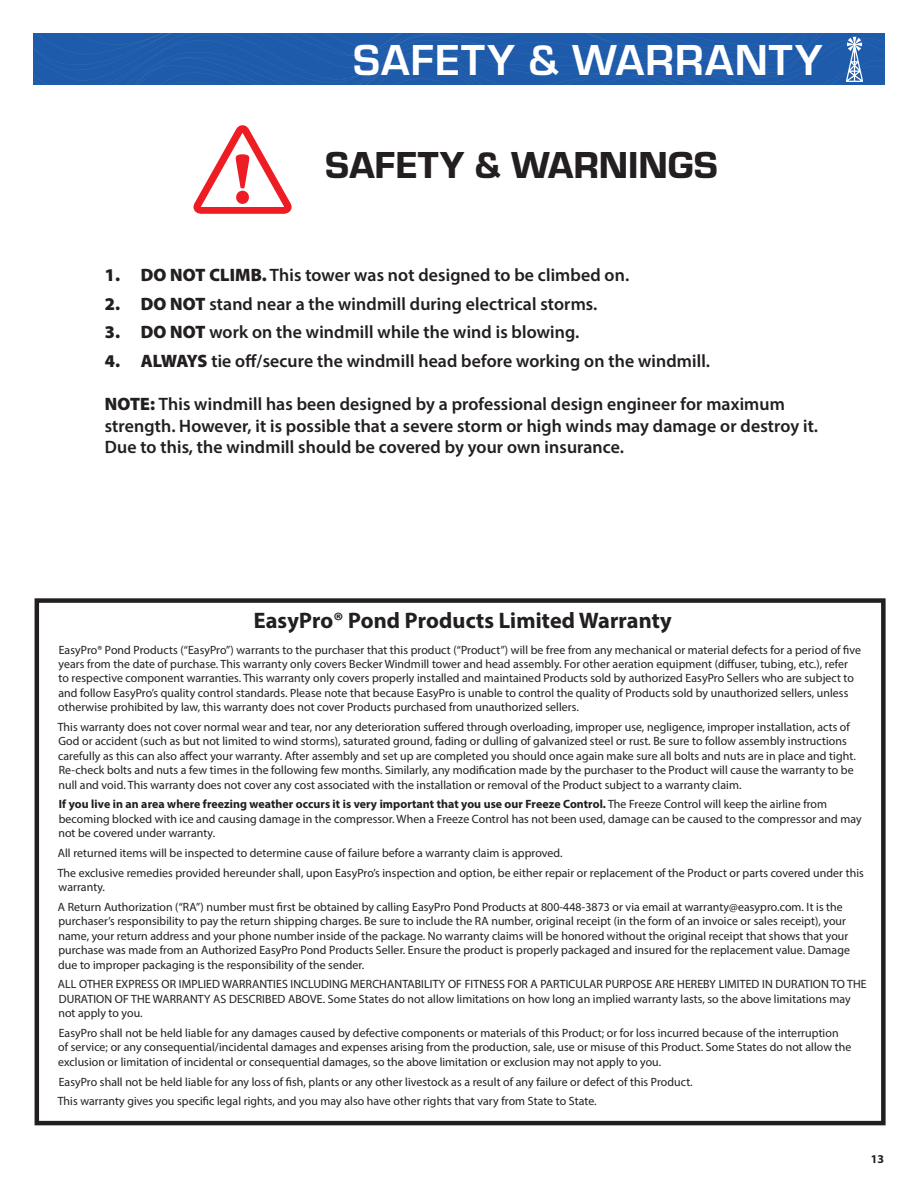
<style>
.page{position:relative;width:918px;height:1188px;background:#fff}
.page>*{position:absolute;margin:0;border:0;box-sizing:border-box;transform-origin:0 0}
.t1{font:700 45px "Eurostile";letter-spacing:.02em;color:#fff}
.t2{font:39px "Eurostile Hea";color:#231f20}
.Subhead{font:700 22.5px "Myriad Pro";color:#231f20}
.t3{font:600 18px/21.6px "Myriad Pro";letter-spacing:-.01em;color:#231f20}
.Body_Text{font:12px/14.4px "Myriad Pro";color:#231f20}
.t4{font:700 12px "Myriad Pro";color:#231f20}
.s1{font-weight:900}
.s2{font-weight:700}
</style>
<div class="page">
<svg style="left:34px;top:34px;width:850px;height:51px;background:#215dab"></svg>
<div style="left:35px;top:598px;width:851px;height:527px;border:4px solid #231f20"></div>
<svg style="left:194px;top:125px;width:98px;height:89px"></svg>
<p class="t1" style="left:353px;top:27px;width:471px">SAFETY &amp; WARRANTY</p>
<p class="t2" style="left:325px;top:138px;width:394px">SAFETY &amp; WARNINGS</p>
<p class="t3" style="left:105px;top:264px;width:526px"><span class="s1">1. DO NOT CLIMB.</span> This tower was not designed to be climbed on.</p>
<p class="t3" style="left:105px;top:293px;width:495px"><span class="s1">2. DO NOT</span> stand near a the windmill during electrical storms.</p>
<p class="t3" style="left:105px;top:321px;width:477px"><span class="s1">3. DO NOT</span> work on the windmill while the wind is blowing.</p>
<p class="t3" style="left:105px;top:350px;width:607px"><span class="s1">4. ALWAYS</span> tie off/secure the windmill head before working on the windmill.</p>
<p class="t3" style="left:105px;top:393px;width:715px"><span class="s1">NOTE:</span> This windmill has been designed by a professional design engineer for maximum strength. However, it is possible that a severe storm or high winds may damage or destroy it.<br>Due to this, the windmill should be covered by your own insurance.</p>
<p class="Subhead" style="left:254px;top:606px;width:420px">EasyPro® Pond Products Limited Warranty</p>
<p class="Body_Text" style="left:58px;top:642px;width:805px">EasyPro® Pond Products (“EasyPro”) warrants to the purchaser that this product (“Product”) will be free from any mechanical or material defects for a period of five years from the date of purchase. This warranty only covers Becker Windmill tower and head assembly. For other aeration equipment (diffuser, tubing, etc.), refer to respective component warranties. This warranty only covers properly installed and maintained Products sold by authorized EasyPro Sellers who are subject to and follow EasyPro’s quality control standards. Please note that because EasyPro is unable to control the quality of Products sold by unauthorized sellers, unless otherwise prohibited by law, this warranty does not cover Products purchased from unauthorized sellers.</p>
<p class="Body_Text" style="left:58px;top:720px;width:800px">This warranty does not cover normal wear and tear, nor any deterioration suffered through overloading, improper use, negligence, improper installation, acts of God or accident (such as but not limited to wind storms), saturated ground, fading or dulling of galvanized steel or rust. Be sure to follow assembly instructions carefully as this can also affect your warranty. After assembly and set up are completed you should once again make sure all bolts and nuts are in place and tight.<br>Re-check bolts and nuts a few times in the following few months. Similarly, any modification made by the purchaser to the Product will cause the warranty to be null and void. This warranty does not cover any cost associated with the installation or removal of the Product subject to a warranty claim.</p>
<p class="Body_Text" style="left:58px;top:797px;width:805px"><span class="s2">If you live in an area where freezing weather occurs it is very important that you use our Freeze Control.</span> The Freeze Control will keep the airline from becoming blocked with ice and causing damage in the compressor. When a Freeze Control has not been used, damage can be caused to the compressor and may not be covered under warranty.</p>
<p class="Body_Text" style="left:58px;top:846px;width:507px">All returned items will be inspected to determine cause of failure before a warranty claim is approved.</p>
<p class="Body_Text" style="left:58px;top:865px;width:808px">The exclusive remedies provided hereunder shall, upon EasyPro’s inspection and option, be either repair or replacement of the Product or parts covered under this warranty.</p>
<p class="Body_Text" style="left:58px;top:900px;width:794px">A Return Authorization (“RA”) number must first be obtained by calling EasyPro Pond Products at 800-448-3873 or via email at warranty@easypro.com. It is the purchaser’s responsibility to pay the return shipping charges. Be sure to include the RA number, original receipt (in the form of an invoice or sales receipt), your name, your return address and your phone number inside of the package. No warranty claims will be honored without the original receipt that shows that your purchase was made from an Authorized EasyPro Pond Products Seller. Ensure the product is properly packaged and insured for the replacement value. Damage due to improper packaging is the responsibility of the sender.</p>
<p class="Body_Text" style="left:58px;top:977px;width:811px">ALL OTHER EXPRESS OR IMPLIED WARRANTIES INCLUDING MERCHANTABILITY OF FITNESS FOR A PARTICULAR PURPOSE ARE HEREBY LIMITED IN DURATION TO THE<br>DURATION OF THE WARRANTY AS DESCRIBED ABOVE. Some States do not allow limitations on how long an implied warranty lasts, so the above limitations may not apply to you.</p>
<p class="Body_Text" style="left:58px;top:1026px;width:795px">EasyPro shall not be held liable for any damages caused by defective components or materials of this Product; or for loss incurred because of the interruption<br>of service; or any consequential/incidental damages and expenses arising from the production, sale, use or misuse of this Product. Some States do not allow the exclusion or limitation of incidental or consequential damages, so the above limitation or exclusion may not apply to you.</p>
<p class="Body_Text" style="left:59px;top:1074px;width:636px">EasyPro shall not be held liable for any loss of fish, plants or any other livestock as a result of any failure or defect of this Product.</p>
<p class="Body_Text" style="left:58px;top:1094px;width:541px">This warranty gives you specific legal rights, and you may also have other rights that vary from State to State.</p>
<p class="t4" style="left:871px;top:1151px;width:15px">13</p>
</div>
